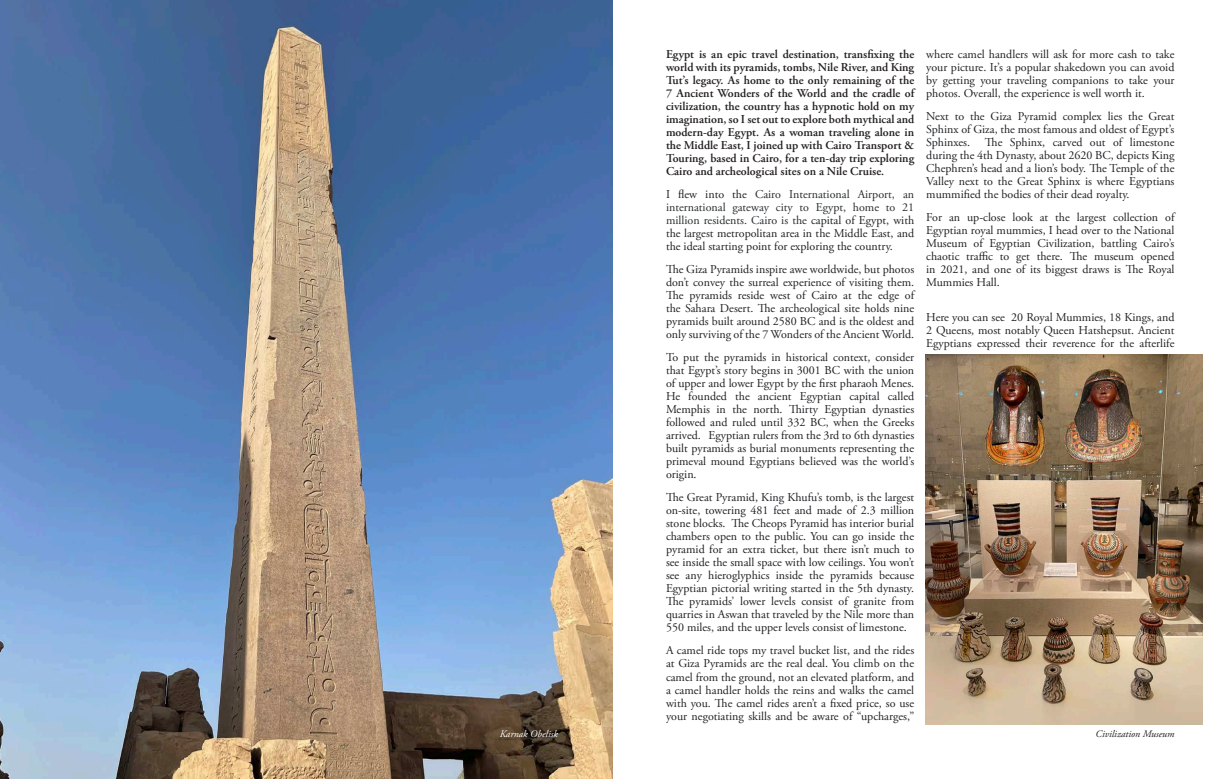
<style>
.page{position:relative;width:1224px;height:779px;background:#fff}
.page>*{position:absolute;margin:0;border:0;box-sizing:border-box;transform-origin:0 0}
.t1{font:12px/13px "Adobe Garamond Pro";color:#202124;text-align:justify}
.t2{font:600 12px/13px "Adobe Garamond Pro";color:#231f20;text-align:justify}
.t3{font:12px/13px "Adobe Garamond Pro";color:#292c2e;text-align:justify}
.t4{font:italic 10px "Adobe Garamond Pro";color:#231f20}
.t5{font:italic 10px "Adobe Garamond Pro";color:#fff}
.s1{color:#231f20}
.s2{color:#202124}
</style>
<div class="page">
<img style="left:0;top:0;width:613px;height:778px">
<img style="left:925px;top:354px;width:277px;height:370px">
<p class="t2" style="left:666px;top:48px;width:250px">Egypt is an epic travel destination, transfixing the world with its pyramids, tombs, Nile River, and King Tut’s legacy. As home to the only remaining of the 7 Ancient Wonders of the World and the cradle of civilization, the country has a hypnotic hold on my imagination, so I set out to explore both mythical and modern-day Egypt. As a woman traveling alone in the Middle East, I joined up with Cairo Transport &amp; Touring, based in Cairo, for a ten-day trip exploring Cairo and archeological sites on a Nile Cruise.</p>
<p class="t3" style="left:666px;top:188px;width:250px"><span class="s1">I flew into the</span> Cairo International Airport, an international gateway city to Egypt, home to 21 million residents. Cairo is the <span class="s2">capital of Egypt, with the largest metropolitan area in the Middle East,</span> <span class="s1">and the ideal starting point for exploring the country.</span></p>
<p class="t1" style="left:666px;top:263px;width:250px">The Giza Pyramids inspire awe worldwide, but photos don’t convey the surreal experience of visiting them.<br>The pyramids reside west of Cairo at the edge of the Sahara Desert. The archeological site holds nine pyramids built around 2580 BC and is the oldest and only surviving of the 7 Wonders of the Ancient World.</p>
<p class="t1" style="left:666px;top:351px;width:250px">To put the pyramids in historical context, consider that Egypt’s story begins in 3001 BC with the union of upper and lower Egypt by the first pharaoh Menes.<br>He founded the ancient Egyptian capital called Memphis in the north. Thirty Egyptian dynasties followed and ruled until 332 BC, when the Greeks arrived. <span class="s1">Egyptian rulers from the 3rd to 6th dynasties built pyramids as burial monuments representing the primeval mound Egyptians believed was the world’s origin.</span></p>
<p class="t1" style="left:666px;top:491px;width:250px">The Great Pyramid, King Khufu’s tomb, is the largest on-site, towering 481 feet and made of 2.3 million stone blocks. The Cheops Pyramid has interior burial chambers open to the public. You can go inside the pyramid for an extra ticket, but there isn’t much to see inside the small space with low ceilings. You won’t see any hieroglyphics inside the pyramids because Egyptian pictorial writing started in the 5th dynasty.<br>The pyramids’ lower levels consist of granite from quarries in Aswan that traveled by the Nile more than 550 miles, and the upper levels consist of limestone.</p>
<p class="t1" style="left:666px;top:644px;width:250px">A camel ride tops my travel bucket list, and the rides at Giza Pyramids are the real deal. You climb on the camel from the ground, not an elevated platform, and a camel handler holds the reins and walks the camel with you. The camel rides aren’t a fixed price, so use your negotiating skills and be aware of “upcharges,”</p>
<p class="t1" style="left:926px;top:48px;width:250px">where camel handlers will ask for more cash to take your picture. It’s a popular shakedown you can avoid by getting your traveling companions to take your photos. Overall, the experience is well worth it.</p>
<p class="t1" style="left:926px;top:110px;width:250px">Next to the Giza Pyramid complex lies the Great Sphinx of Giza, the most famous and oldest of Egypt’s Sphinxes. The Sphinx, carved out of limestone during the 4th Dynasty, about 2620 BC, depicts King Chephren’s head and a lion’s body. The Temple of the Valley next to the Great Sphinx is where Egyptians mummified the bodies of their dead royalty.</p>
<p class="t1" style="left:926px;top:211px;width:250px">For an up-close look at the largest collection of Egyptian royal mummies, I head over to the National Museum of Egyptian Civilization, battling Cairo’s chaotic traffic to get there. The museum opened in 2021, and one of its biggest draws is The Royal Mummies Hall.</p>
<p class="t1" style="left:926px;top:311px;width:250px">Here you can see 20 Royal Mummies, 18 Kings, and 2 Queens, most notably Queen Hatshepsut. Ancient Egyptians expressed their reverence for the afterlife</p>
<p class="t5" style="left:500px;top:727px;width:60px">Karnak Obelisk</p>
<p class="t4" style="left:1096px;top:727px;width:80px">Civilization Museum</p>
</div>
